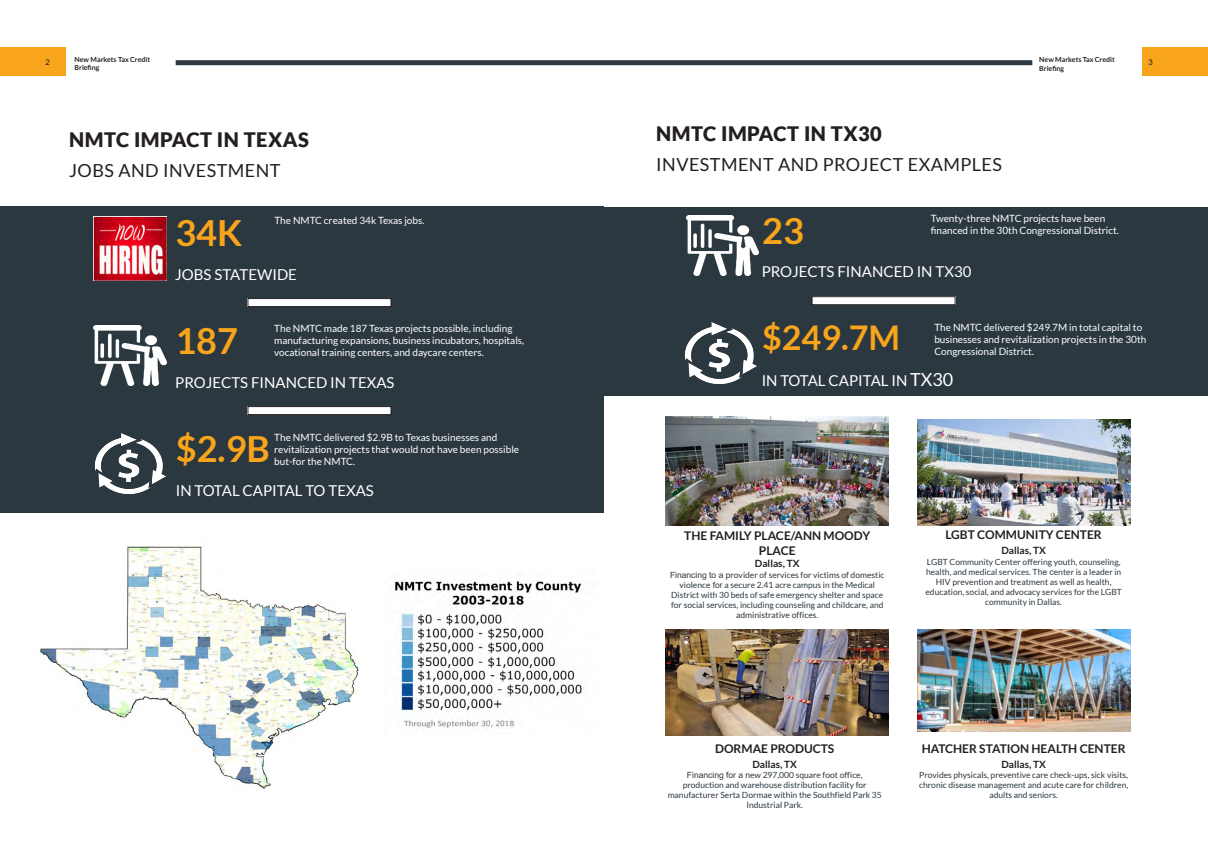
<style>
.page{position:relative;width:1208px;height:859px;background:#fff}
.page>*{position:absolute;margin:0;border:0;box-sizing:border-box;transform-origin:0 0}
.t1{font:700 36px "Lato";color:#f9a51b}
.t2{font:700 34px "Lato";color:#f9a51b}
.Heading_1{font:900 20px "Lato";letter-spacing:.025em;color:#231f20}
.Heading_1-2{font:18px "Lato";letter-spacing:.025em;color:#231f20}
.t3{font:15px "Lato";color:#fff}
.t4{font:700 12px "Lato";color:#231f20}
.t5{font:10px/12px "Lato";color:#fff}
.t6{font:700 10px "Lato";color:#231f20}
.t7{font:8.5px/10px "Lato";color:#2c3840;text-align:center}
.t8{font:8px "Arial";color:#231f20}
.t9{font:700 7px/8.4px "Lato";color:#231f20}
.s1{font-size:18px}
.s2{font-family:"Arial"}
</style>
<div class="page">
<div style="left:176px;top:60px;width:428px;height:5px;background:#2c3840"></div>
<div style="left:604px;top:60px;width:428px;height:5px;background:#2c3840"></div>
<div style="left:0;top:48px;width:65px;height:28px;background:#f9a51b"></div>
<div style="left:1142px;top:48px;width:66px;height:28px;background:#f9a51b"></div>
<div style="left:604px;top:207px;width:604px;height:189px;background:#2c3840"></div>
<div style="left:0;top:207px;width:604px;height:306px;background:#2c3840"></div>
<img style="left:94px;top:217px;width:72px;height:63px">
<img style="left:94px;top:325px;width:72px;height:61px">
<img style="left:94px;top:433px;width:72px;height:61px">
<div style="left:248px;top:299px;width:143px;height:8px;background:#fff"></div>
<div style="left:247px;top:298px;width:144px;height:9px;border:1px solid #231f20"></div>
<div style="left:248px;top:407px;width:143px;height:8px;background:#fff"></div>
<div style="left:247px;top:406px;width:144px;height:9px;border:1px solid #231f20"></div>
<div style="left:812px;top:297px;width:143px;height:8px;background:#fff"></div>
<div style="left:811px;top:296px;width:144px;height:9px;border:1px solid #231f20"></div>
<img style="left:686px;top:215px;width:73px;height:61px">
<img style="left:684px;top:323px;width:73px;height:60px">
<img style="left:395px;top:579px;width:188px;height:150px">
<img style="left:917px;top:419px;width:213px;height:107px">
<img style="left:666px;top:629px;width:222px;height:107px">
<img style="left:917px;top:629px;width:213px;height:102px">
<img style="left:666px;top:417px;width:222px;height:109px">
<img style="left:40px;top:546px;width:319px;height:243px">
<p class="t9" style="left:75px;top:55px;width:77px">New Markets Tax Credit<br>Briefing</p>
<p class="t9" style="left:1039px;top:56px;width:77px">New Markets Tax Credit<br>Briefing</p>
<p class="t8" style="left:45px;top:57px;width:6px">2</p>
<p class="t8" style="left:1148px;top:57px;width:6px">3</p>
<p class="Heading_1" style="left:69px;top:128px;width:241px">NMTC IMPACT IN TEXAS</p>
<p class="Heading_1-2" style="left:69px;top:161px;width:213px">JOBS AND INVESTMENT</p>
<p class="t5" style="left:274px;top:215px;width:152px">The NMTC created 34k Texas jobs.</p>
<p class="t1" style="left:175px;top:212px;width:68px">34K</p>
<p class="t3" style="left:175px;top:266px;width:123px">JOBS STATEWIDE</p>
<p class="t5" style="left:274px;top:322px;width:252px">The NMTC made 187 Texas projects possible, including manufacturing expansions, business incubators, hospitals,</p>
<p class="t1" style="left:175px;top:320px;width:64px">187</p>
<p class="t5" style="left:274px;top:346px;width:211px">vocational training centers, and daycare centers.</p>
<p class="t3" style="left:175px;top:374px;width:221px">PROJECTS FINANCED IN TEXAS</p>
<p class="t1" style="left:176px;top:428px;width:96px">$2.9B</p>
<p class="t5" style="left:274px;top:431px;width:246px">The NMTC delivered $2.9B to Texas businesses and revitalization projects that would not have been possible</p>
<p class="t5" style="left:274px;top:455px;width:82px">but-for the NMTC.</p>
<p class="t3" style="left:176px;top:482px;width:200px">IN TOTAL CAPITAL TO TEXAS</p>
<p class="Heading_1" style="left:656px;top:122px;width:227px">NMTC IMPACT IN TX30</p>
<p class="Heading_1-2" style="left:656px;top:154px;width:347px">INVESTMENT AND PROJECT EXAMPLES</p>
<p class="t5" style="left:930px;top:212px;width:190px">Twenty-three NMTC projects have been financed in the 30th Congressional District.</p>
<p class="t3" style="left:761px;top:263px;width:211px">PROJECTS FINANCED IN TX30</p>
<p class="t1" style="left:762px;top:210px;width:43px">23</p>
<p class="t2" style="left:762px;top:318px;width:139px">$249.7M</p>
<p class="t5" style="left:934px;top:321px;width:213px">The NMTC delivered $249.7M in total capital to businesses and revitalization projects in the 30th</p>
<p class="t5" style="left:934px;top:345px;width:101px">Congressional District.</p>
<p class="t3" style="left:761px;top:372px;width:193px">IN TOTAL CAPITAL IN <span class="s1">TX30</span></p>
<p class="t4" style="left:684px;top:529px;width:187px">THE FAMILY PLACE/ANN MOODY</p>
<p class="t4" style="left:759px;top:544px;width:38px">PLACE</p>
<p class="t6" style="left:755px;top:558px;width:46px">Dallas, TX</p>
<p class="t7" style="left:670px;top:570px;width:216px"><span class="s2">Financing to a p</span>rovider of services for victims of domestic violence <span class="s2">for</span> a secure 2.41 acre campus in the Medical District with 30 beds of safe emergency shelter and space for social services, including counseling and childcare, and administrative offices.</p>
<p class="t4" style="left:945px;top:528px;width:158px">LGBT COMMUNITY CENTER</p>
<p class="t6" style="left:1001px;top:544px;width:46px">Dallas, TX</p>
<p class="t7" style="left:925px;top:556px;width:198px">LGBT Community Center offering youth, counseling, health, and medical services. <span class="s2">The c</span>enter is a leader in HIV prevention and treatment as well as health, education, social, and advocacy services for the LGBT community in Dallas.</p>
<p class="t4" style="left:715px;top:742px;width:121px">DORMAE PRODUCTS</p>
<p class="t6" style="left:752px;top:758px;width:46px">Dallas, TX</p>
<p class="t7" style="left:667px;top:770px;width:216px"><span class="s2">Financing for a n</span>ew 297,000 square foot office, production and warehouse distribution facility for manufacturer Serta Dormae within the Southfield Park 35<br>Industrial Park.</p>
<p class="t4" style="left:921px;top:742px;width:205px">HATCHER STATION HEALTH CENTER</p>
<p class="t6" style="left:1001px;top:758px;width:46px">Dallas, TX</p>
<p class="t7" style="left:919px;top:770px;width:210px">Provides physicals, preventive care check-ups, sick visits, chronic disease management and acute care for children, adults and seniors.</p>
</div>
